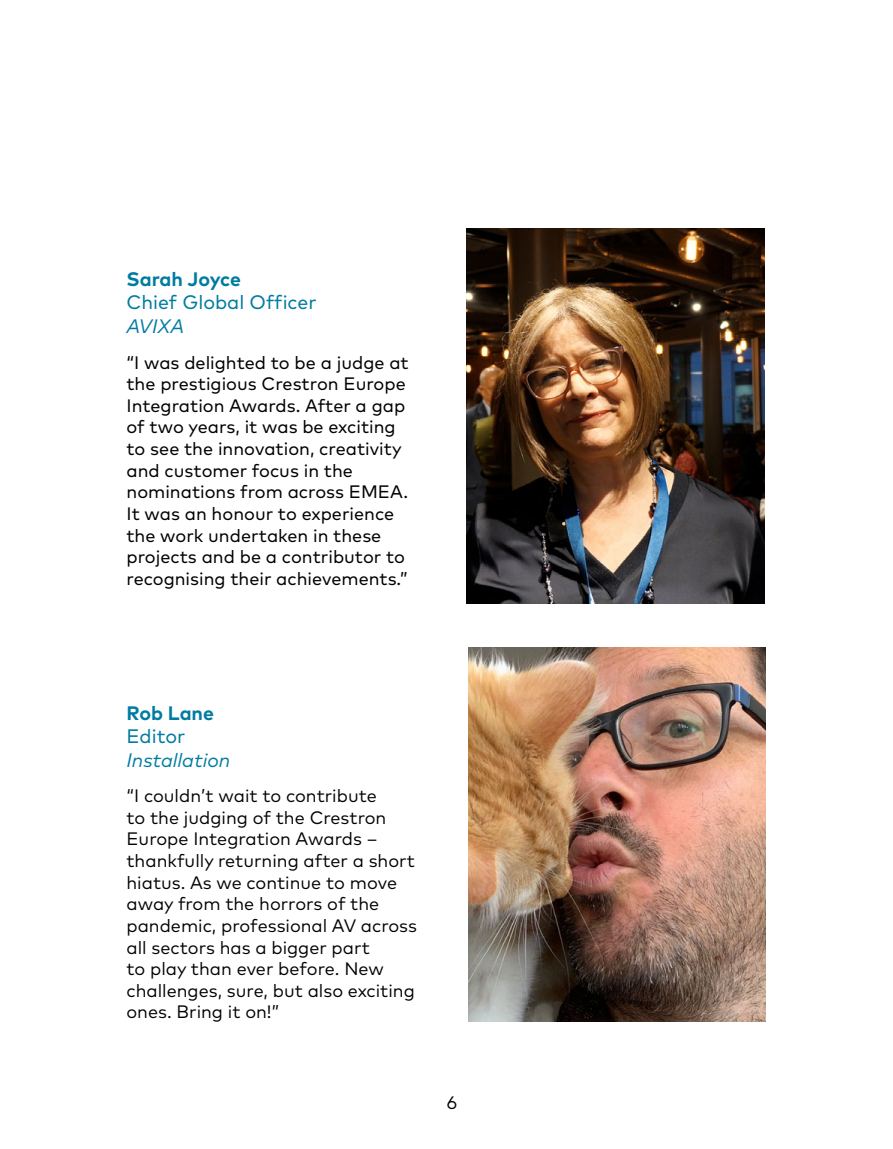
<style>
.page{position:relative;width:893px;height:1149px;background:#fff}
.page>*{position:absolute;margin:0;border:0;box-sizing:border-box;transform-origin:0 0}
.t1{font:19.5px "Mark Pro";color:#007ca1}
.t2{font:700 19.5px "Mark Pro";color:#007ca1}
.t3{font:italic 19.5px "Mark Pro";color:#007ca1}
.t4{font:18px/21.6px "Mark Pro";color:#010202}
.t5{font:18px/21.6px "Mark Pro";color:#010202}
.t6{font:18px "Mark Pro";color:#000}
</style>
<div class="page">
<img style="left:469px;top:647px;width:296px;height:374px">
<img style="left:467px;top:229px;width:297px;height:374px">
<p class="t2" style="left:126px;top:264px;width:116px">Sarah Joyce</p>
<p class="t1" style="left:126px;top:288px;width:192px">Chief Global Officer</p>
<p class="t3" style="left:126px;top:311px;width:59px">AVIXA</p>
<p class="t4" style="left:126px;top:350px;width:284px">“I was delighted to be a judge at the prestigious Crestron Europe<br>Integration Awards. After a gap of two years, it was be exciting to see the innovation, creativity and customer focus in the nominations from across EMEA.<br>It was an honour to experience the work undertaken in these projects and be a contributor to recognising their achievements.”</p>
<p class="t2" style="left:126px;top:697px;width:89px">Rob Lane</p>
<p class="t1" style="left:126px;top:721px;width:60px">Editor</p>
<p class="t3" style="left:126px;top:744px;width:105px">Installation</p>
<p class="t5" style="left:126px;top:783px;width:292px">“I couldn’t wait to contribute<br>to the judging of the Crestron<br>Europe Integration Awards – thankfully returning after a short hiatus. As we continue to move away from the horrors of the pandemic, professional AV across all sectors has a bigger part<br>to play than ever before. New challenges, sure, but also exciting ones. Bring it on!”</p>
<p class="t6" style="left:447px;top:1089px;width:12px">6</p>
</div>
